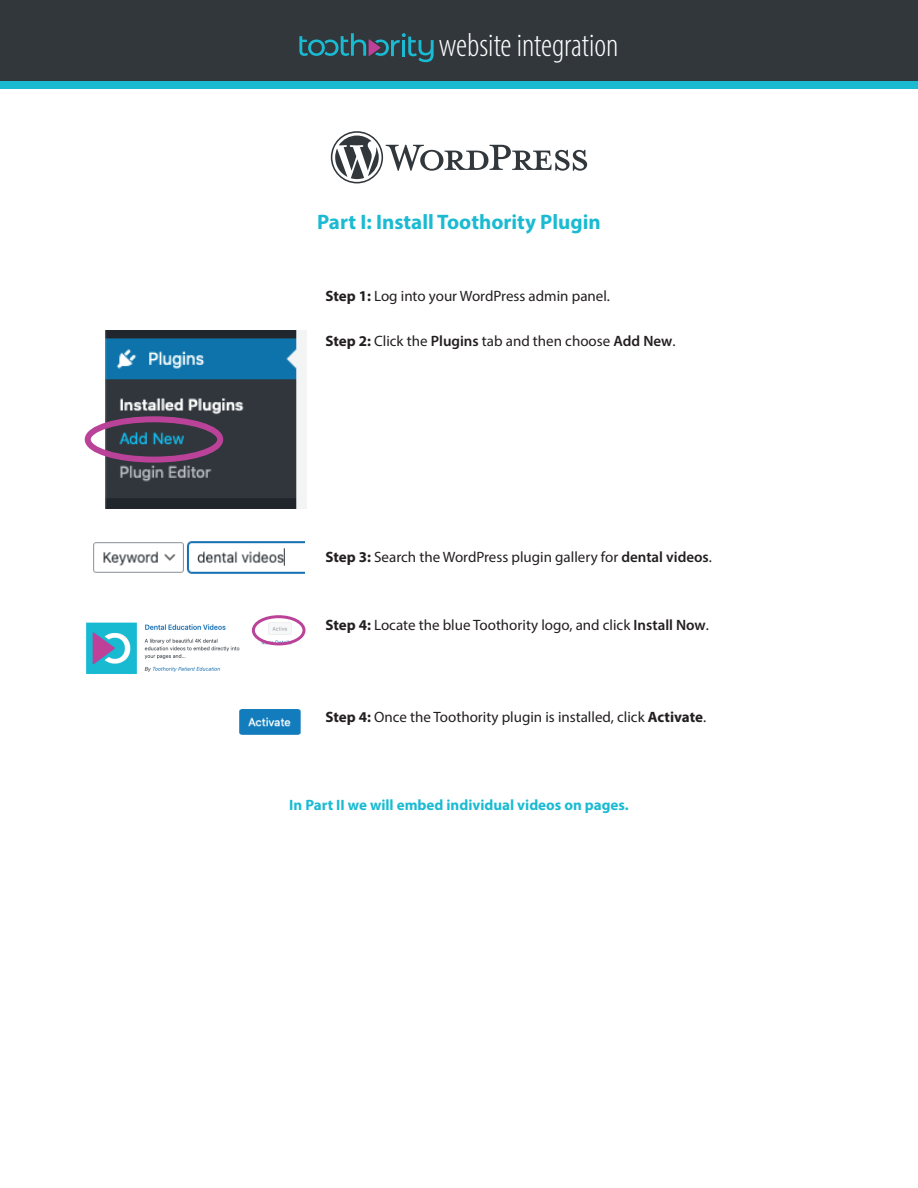
<style>
.page{position:relative;width:918px;height:1188px;background:#fff}
.page>*{position:absolute;margin:0;border:0;box-sizing:border-box;transform-origin:0 0}
.t1{font:300 condensed 33.3px "Myriad Pro";color:#fff}
.t2{font:700 21px "Myriad Pro";color:#1abbd2}
.t3{font:15px "Myriad Pro";color:#231f20}
.t4{font:700 15px "Myriad Pro";color:#1abbd2}
.s1{font-weight:700}
.s2{font-weight:600}
</style>
<div class="page">
<img style="left:86px;top:615px;width:212px;height:59px">
<svg style="left:331px;top:131px;width:256px;height:52px"></svg>
<div style="left:0;top:0;width:918px;height:81px;background:#32373c"></div>
<div style="left:0;top:81px;width:918px;height:7px;background:#1abbd2"></div>
<img style="left:105px;top:331px;width:202px;height:177px">
<div style="left:85px;top:416px;width:138px;height:47px;border:6px solid #ba4399;border-radius:50%"></div>
<div style="left:252px;top:615px;width:54px;height:30px;border:3px solid #ba4399;border-radius:50%"></div>
<img style="left:239px;top:709px;width:62px;height:26px">
<svg style="left:299px;top:33px;width:135px;height:29px"></svg>
<img style="left:93px;top:541px;width:211px;height:33px">
<h1 class="t1" style="left:439px;top:25px;width:181px">website integration</h1>
<h2 class="t2" style="left:317px;top:208px;width:285px">Part I: Install Toothority Plugin</h2>
<p class="t3" style="left:325px;top:286px;width:286px"><span class="s1">Step 1:</span> Log into your WordPress admin panel.</p>
<p class="t3" style="left:325px;top:331px;width:352px"><span class="s1">Step 2:</span> Click the <span class="s2">Plugins</span> tab and then choose <span class="s2">Add New</span>.</p>
<p class="t3" style="left:325px;top:548px;width:388px"><span class="s1">Step 3:</span> Search the WordPress plugin gallery for <span class="s2">dental videos</span>.</p>
<p class="t3" style="left:325px;top:616px;width:385px"><span class="s1">Step 4:</span> Locate the blue Toothority logo, and click <span class="s2">Install Now</span>.</p>
<p class="t3" style="left:325px;top:708px;width:382px"><span class="s1">Step 4:</span> Once the Toothority plugin is installed, click <span class="s1">Activate</span>.</p>
<p class="t4" style="left:289px;top:795px;width:341px">In Part II we will embed individual videos on pages.</p>
</div>
